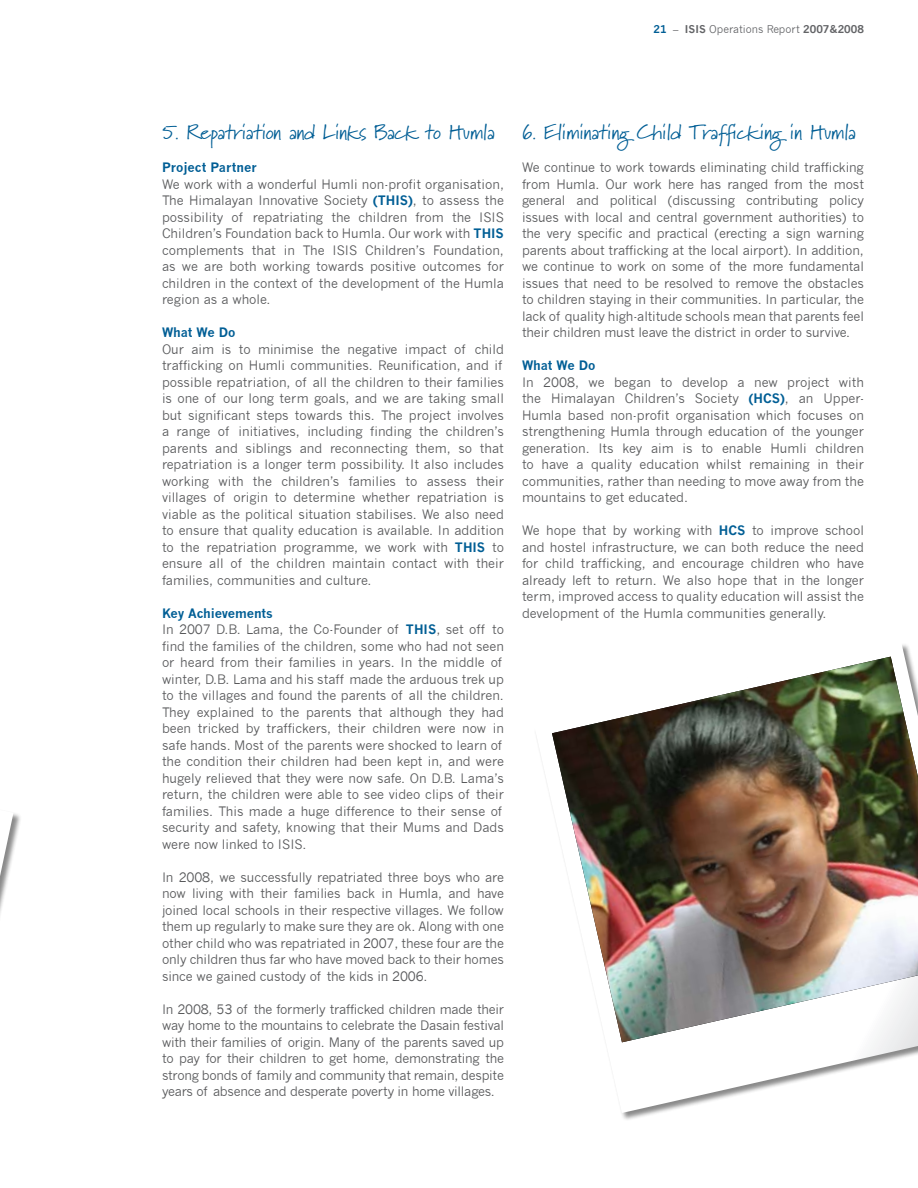
<style>
.page{position:relative;width:918px;height:1188px;background:#fff}
.page>*{position:absolute;margin:0;border:0;box-sizing:border-box;transform-origin:0 0}
.t1{font:21px "Marydale";letter-spacing:-.025em;color:#005e95}
.t2{font:12.75px/16.5px "News Gothic";color:#58595b;text-align:justify}
.t3{font:700 12.75px "News Gothic";color:#005e95}
.t4{font:10.5px "News Gothic";color:#636467}
.s1{font-weight:700;color:#005e95}
.s2{font-weight:700}
</style>
<div class="page">
<svg style="left:0;top:813px;width:14px;height:63px"></svg>
<svg style="left:536px;top:644px;width:382px;height:469px"></svg>
<img style="left:552px;top:657px;width:366px;height:385px">
<p class="t4" style="left:653px;top:23px;width:212px"><span class="s1">21</span> – <span class="s2">ISIS</span> Operations Report <span class="s2">2007&amp;2008</span></p>
<h1 class="t1" style="left:162px;top:120px;width:335px">5. Repatriation and Links Back to Humla</h1>
<p class="t3" style="left:162px;top:160px;width:96px">Project Partner</p>
<p class="t2" style="left:162px;top:176px;width:344px">We work with a wonderful Humli non-profit organisation, The Himalayan Innovative Society <span class="s1">(THIS)</span>, to assess the possibility of repatriating the children from the ISIS Children’s Foundation back to Humla. Our work with <span class="s1">THIS </span>complements that in The ISIS Children’s Foundation, as we are both working towards positive outcomes for children in the context of the development of the Humla region as a whole.</p>
<p class="t3" style="left:162px;top:325px;width:75px">What We Do</p>
<p class="t2" style="left:162px;top:341px;width:344px;text-align:left">Our aim is to minimise the negative impact of child trafficking on Humli communities. Reunification, and if possible repatriation, of all the children to their families is one of our long term goals, and we are taking small but significant steps towards this. The project involves a range of initiatives, including finding the children’s parents and siblings and reconnecting them, so that repatriation is a longer term possibility. It also includes working with the children’s families to assess their villages of origin to determine whether repatriation is viable as the political situation stabilises. We also need to ensure that quality education is available. In addition to the repatriation programme, we work with <span class="s1">THIS</span> to ensure all of the children maintain contact with their families, communities and culture.</p>
<p class="t2" style="left:162px;top:605px;width:344px;text-align:left"><span class="s1">Key Achievements<br></span>In 2007 D.B. Lama, the Co-Founder of <span class="s1">THIS</span>, set off to find the families of the children, some who had not seen or heard from their families in years. In the middle of winter, D.B. Lama and his staff made the arduous trek up to the villages and found the parents of all the children.<br>They explained to the parents that although they had been tricked by traffickers, their children were now in safe hands. Most of the parents were shocked to learn of the condition their children had been kept in, and were hugely relieved that they were now safe. On D.B. Lama’s return, the children were able to see video clips of their families. This made a huge difference to their sense of security and safety, knowing that their Mums and Dads were now linked to ISIS.</p>
<p class="t2" style="left:162px;top:869px;width:343px">In 2008, we successfully repatriated three boys who are now living with their families back in Humla, and have joined local schools in their respective villages. We follow them up regularly to make sure they are ok. Along with one other child who was repatriated in 2007, these four are the only children thus far who have moved back to their homes since we gained custody of the kids in 2006.</p>
<p class="t2" style="left:162px;top:1001px;width:344px">In 2008, 53 of the formerly trafficked children made their way home to the mountains to celebrate the Dasain festival with their families of origin. Many of the parents saved up to pay for their children to get home, demonstrating the strong bonds of family and community that remain, despite years of absence and desperate poverty in home villages.</p>
<h1 class="t1" style="left:522px;top:120px;width:336px">6. Eliminating Child Trafficking in Humla</h1>
<p class="t2" style="left:522px;top:159px;width:344px">We continue to work towards eliminating child trafficking from Humla. Our work here has ranged from the most general and political (discussing contributing policy issues with local and central government authorities) to the very specific and practical (erecting a sign warning parents about trafficking at the local airport). In addition, we continue to work on some of the more fundamental issues that need to be resolved to remove the obstacles to children staying in their communities. In particular, the lack of quality high-altitude schools mean that parents feel their children must leave the district in order to survive.</p>
<p class="t3" style="left:522px;top:358px;width:75px">What We Do</p>
<p class="t2" style="left:522px;top:374px;width:344px">In 2008, we began to develop a new project with the Himalayan Children’s Society <span class="s1">(HCS)</span>, an Upper-Humla based non-profit organisation which focuses on strengthening Humla through education of the younger generation. Its key aim is to enable Humli children to have a quality education whilst remaining in their communities, rather than needing to move away from the mountains to get educated.</p>
<p class="t2" style="left:522px;top:522px;width:343px">We hope that by working with <span class="s1">HCS</span> to improve school and hostel infrastructure, we can both reduce the need for child trafficking, and encourage children who have already left to return. We also hope that in the longer term, improved access to quality education will assist the development of the Humla communities generally.</p>
</div>
